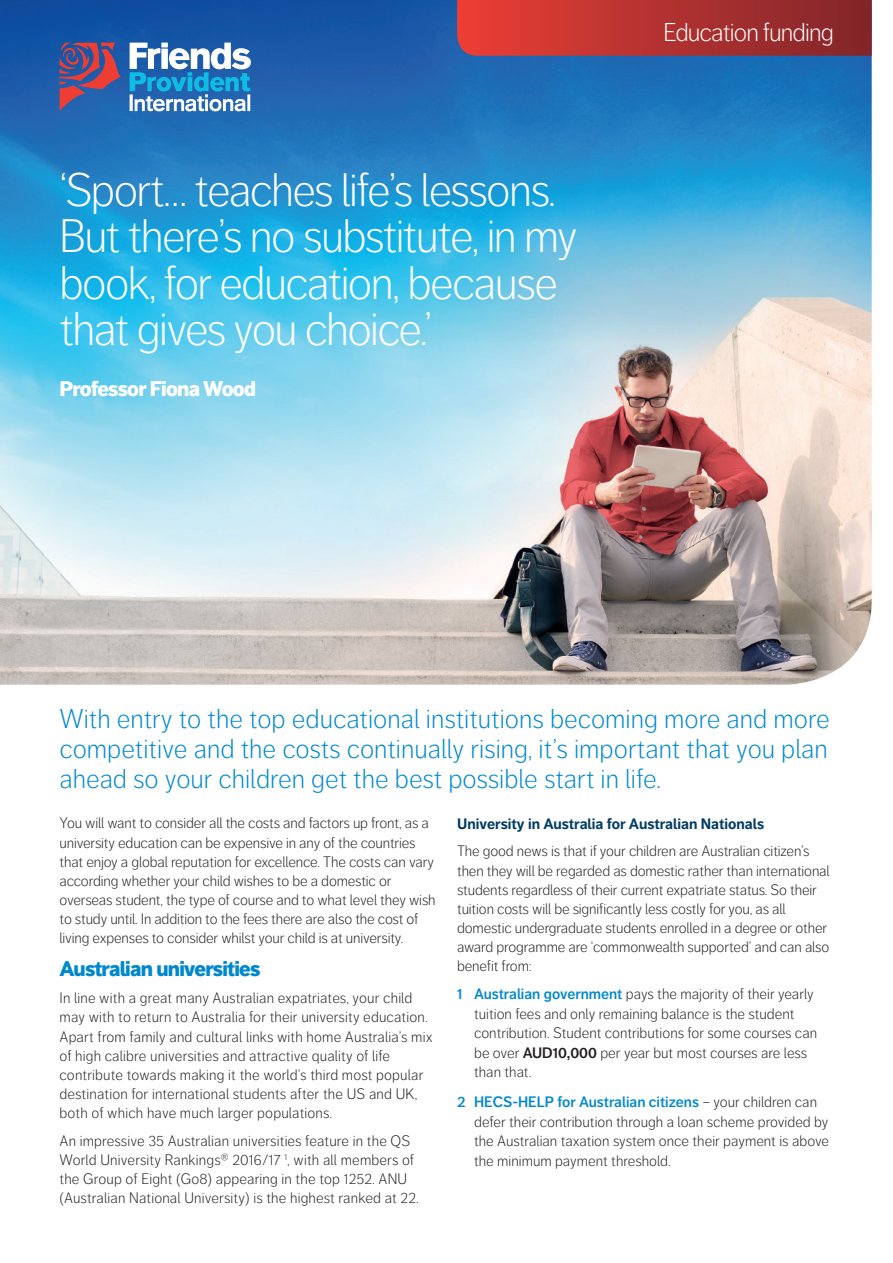
<style>
.page{position:relative;width:893px;height:1263px;background:#fff}
.page>*{position:absolute;margin:0;border:0;box-sizing:border-box;transform-origin:0 0}
.t1{font:300 46.5px/46.5px "Friends Life Dagny";letter-spacing:-.035em;color:#fff}
.t2{font:300 27px/30px "Friends Life Dagny";color:#0088ce;text-align:justify}
.t3{font:300 25.5px "Friends Life Dagny";letter-spacing:-.035em;color:#fff}
.t4{font:900 21px "Friends Life Dagny";letter-spacing:-.035em;color:#0088ce}
.t5{font:900 21px "Friends Life Dagny";letter-spacing:-.035em;color:#fff}
.t6{font:300 15px/19.5px "Friends Life Dagny";letter-spacing:-.01em;color:#231f20}
.t7{font:300 15px/19.2px "Friends Life Dagny";letter-spacing:.01em;color:#231f20}
.t8{font:700 15px "Friends Life Dagny";color:#003c64}
.s1{font-weight:600;color:#0088ce}
.s2{font-weight:600}
</style>
<div class="page">
<img style="left:0;top:0;width:872px;height:685px">
<svg style="left:457px;top:0;width:415px;height:56px;background:#b23231"></svg>
<svg style="left:60px;top:43px;width:61px;height:68px;background:#6b527e"></svg>
<svg style="left:130px;top:43px;width:121px;height:68px"></svg>
<h1 class="t1" style="left:60px;top:167px;width:519px">‘Sport… teaches life’s lessons.<br>But there’s no substitute, in my book, for education, because that gives you choice.’</h1>
<h3 class="t5" style="left:60px;top:376px;width:198px">Professor Fiona Wood</h3>
<h3 class="t3" style="left:663px;top:18px;width:172px">Education funding</h3>
<h2 class="t2" style="left:60px;top:704px;width:772px">With entry to the top educational institutions becoming more and more competitive and the costs continually rising, it’s important that you plan ahead so your children get the best possible start in life.</h2>
<p class="t6" style="left:60px;top:814px;width:378px">You will want to consider all the costs and factors up front, as a university education can be expensive in any of the countries that enjoy a global reputation for excellence. The costs can vary according whether your child wishes to be a domestic or overseas student, the type of course and to what level they wish to study until. In addition to the fees there are also the cost of living expenses to consider whilst your child is at university.</p>
<h3 class="t4" style="left:60px;top:956px;width:202px">Australian universities</h3>
<p class="t7" style="left:60px;top:989px;width:374px">In line with a great many Australian expatriates, your child may with to return to Australia for their university education.<br>Apart from family and cultural links with home Australia’s mix of high calibre universities and attractive quality of life contribute towards making it the world’s third most popular destination for international students after the US and UK, both of which have much larger populations.</p>
<p class="t7" style="left:60px;top:1131px;width:361px">An impressive 35 Australian universities feature in the QS World University Rankings® 2016/17 <sup>1</sup>, with all members of the Group of Eight (Go8) appearing in the top 1252. ANU (Australian National University) is the highest ranked at 22.</p>
<p class="t8" style="left:457px;top:815px;width:309px">University in Australia for Australian Nationals</p>
<p class="t6" style="left:457px;top:842px;width:374px;line-height:19px">The good news is that if your children are Australian citizen’s then they will be regarded as domestic rather than international students regardless of their current expatriate status. So their tuition costs will be significantly less costly for you, as all domestic undergraduate students enrolled in a degree or other award programme are ‘commonwealth supported’ and can also benefit from:</p>
<p class="t6" style="left:474px;top:984px;width:345px;text-indent:-17px"><span class="s1">1 Australian government</span> pays the majority of their yearly tuition fees and only remaining balance is the student contribution. Student contributions for some courses can be over <span class="s2">AUD10,000</span> per year but most courses are less than that.</p>
<p class="t6" style="left:474px;top:1092px;width:356px;text-indent:-17px"><span class="s1">2 HECS-HELP for Australian citizens</span> – your children can defer their contribution through a loan scheme provided by the Australian taxation system once their payment is above the minimum payment threshold.</p>
</div>
